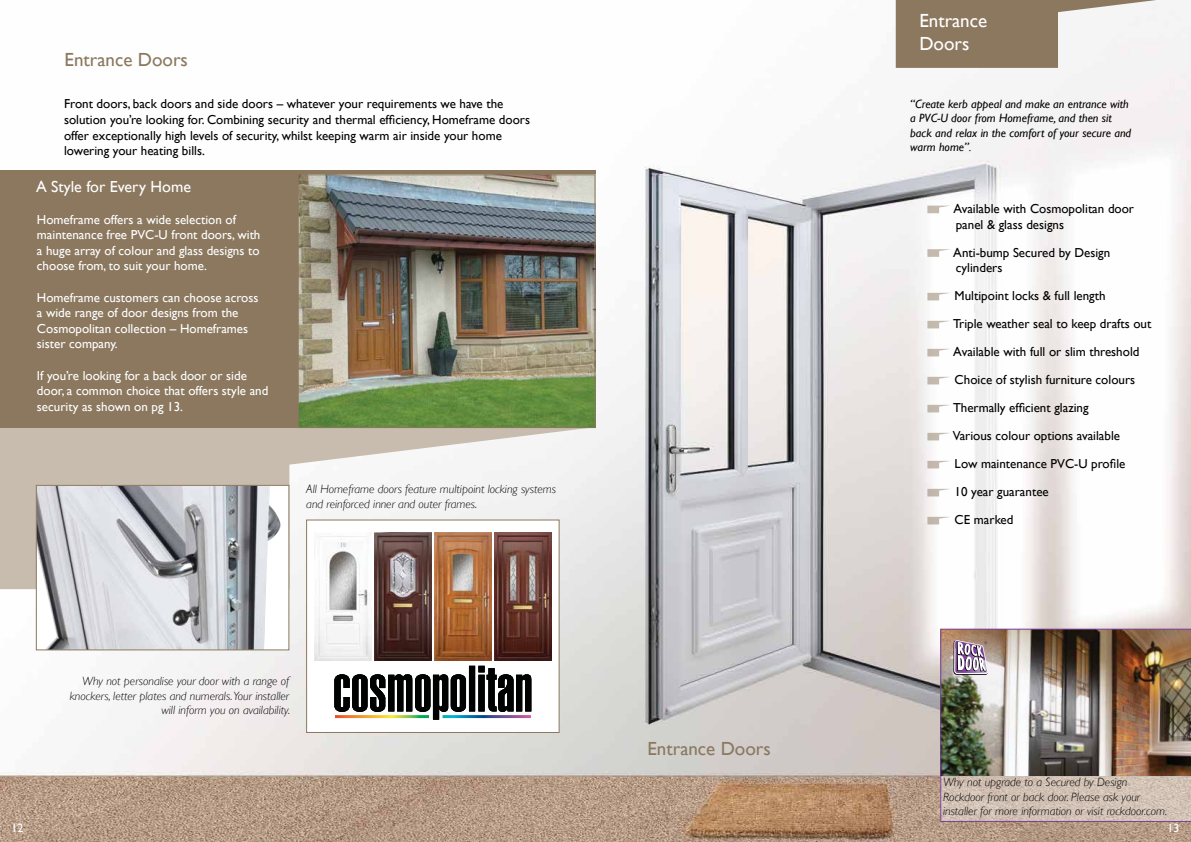
<style>
.page{position:relative;width:1191px;height:842px;background:#fff}
.page>*{position:absolute;margin:0;border:0;box-sizing:border-box;transform-origin:0 0}
.t1{font:19px "Gill Sans";color:#8b785f}
.t2{font:19px/22.8px "Gill Sans";color:#fff}
.t3{font:16px "Gill Sans";color:#fff}
.t4{font:13px/28px "Gill Sans";color:#000}
.t5{font:13px/15.6px "Gill Sans";color:#fff}
.t6{font:italic 300 12px/14.4px "Gill Sans";color:#000}
.t7{font:italic 12px/14.4px "Gill Sans";color:#000}
.t8{font:12px "Gill Sans";color:#fff}
</style>
<div class="page">
<img style="left:0;top:0;width:1191px;height:842px">
<svg style="left:0;top:428px;width:589px;height:161px;fill:#c7bcae"></svg>
<div style="left:0;top:170px;width:595px;height:258px;background:#8b785f"></div>
<img style="left:300px;top:176px;width:293px;height:250px">
<div style="left:298px;top:174px;width:297px;height:254px;border:1px solid #8b785f"></div>
<div style="left:36px;top:485px;width:253px;height:165px;background:#fff"></div>
<img style="left:38px;top:487px;width:243px;height:161px">
<div style="left:36px;top:485px;width:253px;height:165px;border:1px solid #8b785f"></div>
<div style="left:306px;top:520px;width:253px;height:213px;background:#fff;border:1px solid #8b785f"></div>
<svg style="left:927px;top:206px;width:24px;height:7px"></svg>
<svg style="left:927px;top:249px;width:24px;height:8px"></svg>
<svg style="left:927px;top:293px;width:24px;height:7px"></svg>
<svg style="left:927px;top:321px;width:24px;height:7px"></svg>
<svg style="left:927px;top:349px;width:24px;height:7px"></svg>
<svg style="left:927px;top:377px;width:24px;height:7px"></svg>
<svg style="left:927px;top:405px;width:24px;height:7px"></svg>
<svg style="left:927px;top:433px;width:24px;height:7px"></svg>
<svg style="left:927px;top:461px;width:24px;height:7px"></svg>
<svg style="left:927px;top:489px;width:24px;height:7px"></svg>
<svg style="left:927px;top:517px;width:24px;height:7px"></svg>
<img style="left:314px;top:536px;width:57px;height:124px">
<img style="left:435px;top:533px;width:56px;height:127px">
<img style="left:374px;top:533px;width:57px;height:127px">
<img style="left:495px;top:533px;width:56px;height:127px">
<svg style="left:334px;top:666px;width:197px;height:54px"></svg>
<svg style="left:895px;top:0;width:261px;height:68px"></svg>
<img style="left:940px;top:629px;width:251px;height:193px">
<h1 class="t2" style="left:919px;top:10px;width:69px">Entrance<br>Doors</h1>
<h1 class="t1" style="left:65px;top:49px;width:125px">Entrance Doors</h1>
<p class="t4" style="left:64px;top:97px;width:467px;line-height:15.6px">Front doors, back doors and side doors – whatever your requirements we have the solution you’re looking for. Combining security and thermal efficiency, Homeframe doors offer exceptionally high levels of security, whilst keeping warm air inside your home lowering your heating bills.</p>
<p class="t7" style="left:910px;top:97px;width:222px">“Create kerb appeal and make an entrance with a PVC-U door from Homeframe, and then sit back and relax in the comfort of your secure and warm home”.</p>
<p class="t3" style="left:36px;top:178px;width:156px">A Style for Every Home</p>
<p class="t5" style="left:37px;top:212px;width:225px">Homeframe offers a wide selection of maintenance free PVC-U front doors, with a huge array of colour and glass designs to choose from, to suit your home.</p>
<p class="t5" style="left:37px;top:290px;width:223px">Homeframe customers can choose across a wide range of door designs from the<br>Cosmopolitan collection – Homeframes sister company.</p>
<p class="t5" style="left:37px;top:368px;width:233px">If you’re looking for a back door or side door, a common choice that offers style and security as shown on pg 13.</p>
<p class="t4" style="left:953px;top:201px;width:182px;line-height:15.6px">Available with Cosmopolitan door panel &amp; glass designs</p>
<p class="t4" style="left:953px;top:245px;width:158px;line-height:15.6px">Anti-bump Secured by Design cylinders</p>
<p class="t4" style="left:952px;top:282px;width:200px">Multipoint locks &amp; full length<br>Triple weather seal to keep drafts out<br>Available with full or slim threshold<br>Choice of stylish furniture colours<br>Thermally efficient glazing<br>Various colour options available<br>Low maintenance PVC-U profile<br>10 year guarantee<br>CE marked</p>
<p class="t6" style="left:306px;top:482px;width:251px">All Homeframe doors feature multipoint locking systems and reinforced inner and outer frames.</p>
<p class="t6" style="left:70px;top:674px;width:222px;text-align:right">Why not personalise your door with a range of knockers, letter plates and numerals.Your installer will inform you on availability.</p>
<h1 class="t1" style="left:647px;top:737px;width:125px">Entrance Doors</h1>
<p class="t6" style="left:943px;top:775px;width:225px">Why not upgrade to a Secured by Design<br>Rockdoor front or back door. Please ask your installer for more information or visit rockdoor.com.</p>
<p class="t8" style="left:11px;top:821px;width:14px">12</p>
<p class="t8" style="left:1167px;top:821px;width:13px">13</p>
</div>
